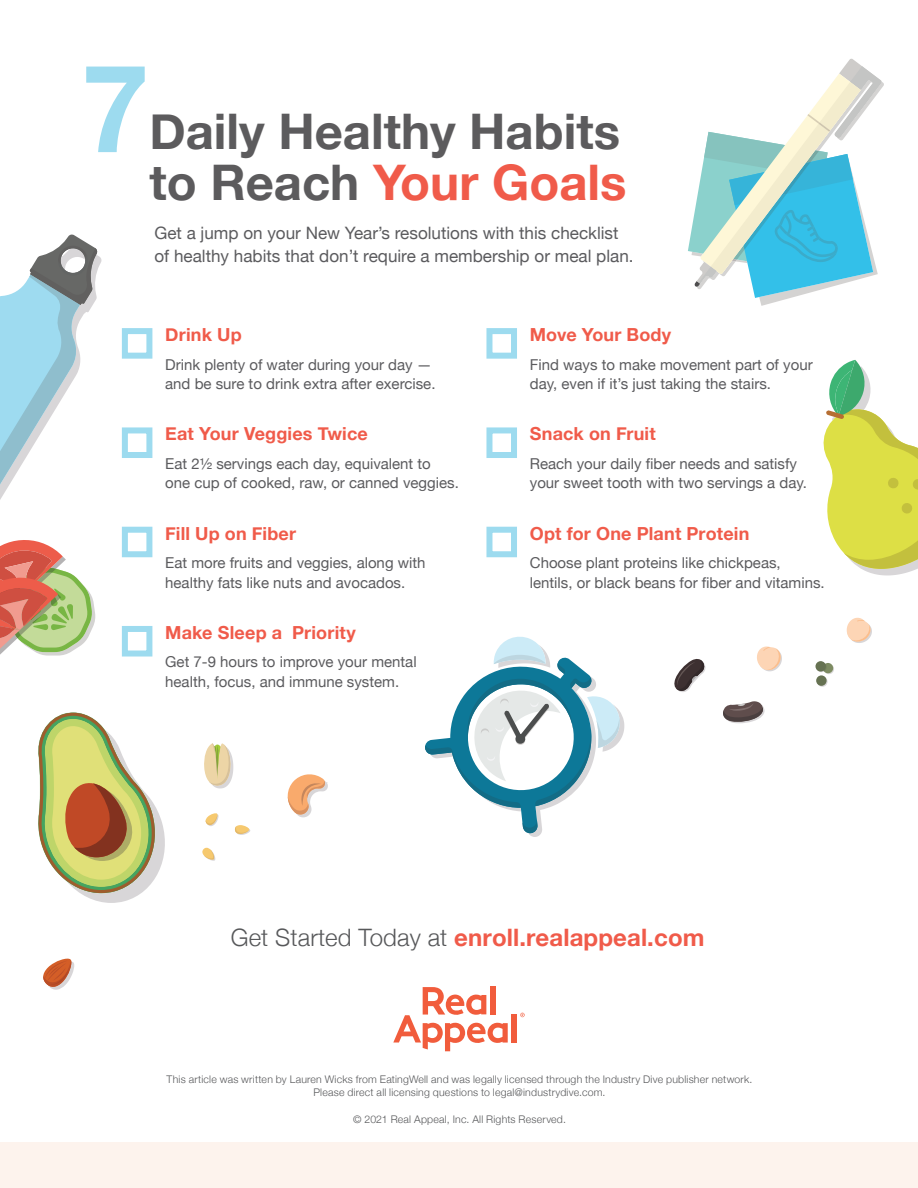
<style>
.page{position:relative;width:918px;height:1188px;background:#fff}
.page>*{position:absolute;margin:0;border:0;box-sizing:border-box;transform-origin:0 0}
.Inline_Subhead{font:700 122.25px "Helvetica Neue";color:#9ddbef}
.Inline_Subhead-2{font:700 49.05px/51px "Helvetica Neue";color:#5c5b5d}
.t1{font:700 24px "Helvetica Neue";letter-spacing:.005em;color:#f05b4a}
.subhead{font:700 18px "Helvetica Neue";letter-spacing:.01em;color:#f05b4a}
.FOB_Body_Copy_9_12_L{font:17.1px/22.2px "Helvetica Neue";color:#5b5b5e}
.FOB_Body_Copy_9_12_L-2{font:15px/19.5px "Helvetica Neue";color:#5b5b5e}
.t2{font:300 10.5px/13.5px "Helvetica Neue";letter-spacing:.02em;color:#57585a;text-align:center}
.s1{color:#f05b4a}
.s2{font-weight:300;color:#57585a}
</style>
<div class="page">
<div style="left:491px;top:986px;width:5px;height:29px;background:#f15c3c"></div>
<div style="left:512px;top:1015px;width:5px;height:28px;background:#f15c3c"></div>
<svg style="left:393px;top:987px;width:115px;height:64px"></svg>
<svg style="left:520px;top:1013px;width:5px;height:4px"></svg>
<div style="left:0;top:1143px;width:918px;height:45px;background:#fdf3ed"></div>
<div style="left:122px;top:328px;width:30px;height:31px;border:6px solid #9ddbef"></div>
<div style="left:486px;top:328px;width:31px;height:31px;border:6px solid #9ddbef"></div>
<div style="left:122px;top:427px;width:30px;height:31px;border:6px solid #9ddbef"></div>
<div style="left:486px;top:427px;width:31px;height:31px;border:6px solid #9ddbef"></div>
<div style="left:122px;top:527px;width:30px;height:30px;border:6px solid #9ddbef"></div>
<div style="left:486px;top:527px;width:31px;height:30px;border:6px solid #9ddbef"></div>
<div style="left:122px;top:626px;width:30px;height:31px;border:6px solid #9ddbef"></div>
<svg style="left:823px;top:360px;width:95px;height:216px"></svg>
<svg style="left:38px;top:712px;width:127px;height:191px"></svg>
<svg style="left:288px;top:774px;width:40px;height:43px"></svg>
<svg style="left:204px;top:743px;width:29px;height:45px"></svg>
<svg style="left:43px;top:958px;width:31px;height:32px"></svg>
<svg style="left:723px;top:701px;width:42px;height:22px"></svg>
<svg style="left:846px;top:617px;width:26px;height:26px"></svg>
<svg style="left:0;top:234px;width:101px;height:422px"></svg>
<svg style="left:674px;top:659px;width:32px;height:33px"></svg>
<svg style="left:757px;top:646px;width:25px;height:26px"></svg>
<svg style="left:816px;top:662px;width:18px;height:12px"></svg>
<svg style="left:817px;top:676px;width:11px;height:11px"></svg>
<div style="left:816px;top:661px;width:10px;height:11px;background:#667252;border-radius:50%"></div>
<div style="left:816px;top:675px;width:11px;height:11px;background:#667252;border-radius:50%"></div>
<svg style="left:688px;top:58px;width:196px;height:248px"></svg>
<svg style="left:235px;top:825px;width:15px;height:10px"></svg>
<svg style="left:202px;top:847px;width:13px;height:14px"></svg>
<svg style="left:205px;top:813px;width:13px;height:13px"></svg>
<svg style="left:425px;top:636px;width:199px;height:201px"></svg>
<p class="Inline_Subhead" style="left:81px;top:13px;width:69px">7</p>
<p class="Inline_Subhead-2" style="left:149px;top:108px;width:479px">Daily Healthy Habits to Reach <span class="s1">Your Goals</span></p>
<p class="FOB_Body_Copy_9_12_L" style="left:154px;top:223px;width:481px">Get a jump on your New Year’s resolutions with this checklist of healthy habits that don’t require a membership or meal plan.</p>
<p class="subhead" style="left:165px;top:321px;width:78px">Drink Up</p>
<p class="subhead" style="left:530px;top:321px;width:143px">Move Your Body</p>
<p class="FOB_Body_Copy_9_12_L-2" style="left:165px;top:355px;width:272px">Drink plenty of water during your day — and be sure to drink extra after exercise.</p>
<p class="FOB_Body_Copy_9_12_L-2" style="left:530px;top:355px;width:284px">Find ways to make movement part of your day, even if it’s just taking the stairs.</p>
<p class="subhead" style="left:165px;top:420px;width:204px">Eat Your Veggies Twice</p>
<p class="subhead" style="left:530px;top:420px;width:128px">Snack on Fruit</p>
<p class="FOB_Body_Copy_9_12_L-2" style="left:165px;top:455px;width:295px">Eat 2½ servings each day, equivalent to one cup of cooked, raw, or canned veggies.</p>
<p class="FOB_Body_Copy_9_12_L-2" style="left:530px;top:455px;width:279px">Reach your daily fiber needs and satisfy your sweet tooth with two servings a day.</p>
<p class="subhead" style="left:165px;top:519px;width:132px">Fill Up on Fiber</p>
<p class="subhead" style="left:530px;top:519px;width:221px">Opt for One Plant Protein</p>
<p class="FOB_Body_Copy_9_12_L-2" style="left:165px;top:554px;width:262px">Eat more fruits and veggies, along with healthy fats like nuts and avocados.</p>
<p class="FOB_Body_Copy_9_12_L-2" style="left:530px;top:554px;width:296px">Choose plant proteins like chickpeas, lentils, or black beans for fiber and vitamins.</p>
<p class="subhead" style="left:165px;top:618px;width:192px">Make Sleep a Priority</p>
<p class="FOB_Body_Copy_9_12_L-2" style="left:165px;top:653px;width:253px">Get 7-9 hours to improve your mental health, focus, and immune system.</p>
<p class="t1" style="left:231px;top:919px;width:475px"><span class="s2">Get Started Today at</span> enroll.realappeal.com</p>
<p class="t2" style="left:167px;top:1072px;width:587px">This article was written by Lauren Wicks from EatingWell and was legally licensed through the Industry Dive publisher network.<br>Please direct all licensing questions to legal@industrydive.com.</p>
<p class="t2" style="left:353px;top:1112px;width:214px">© 2021 Real Appeal, Inc. All Rights Reserved.</p>
</div>
